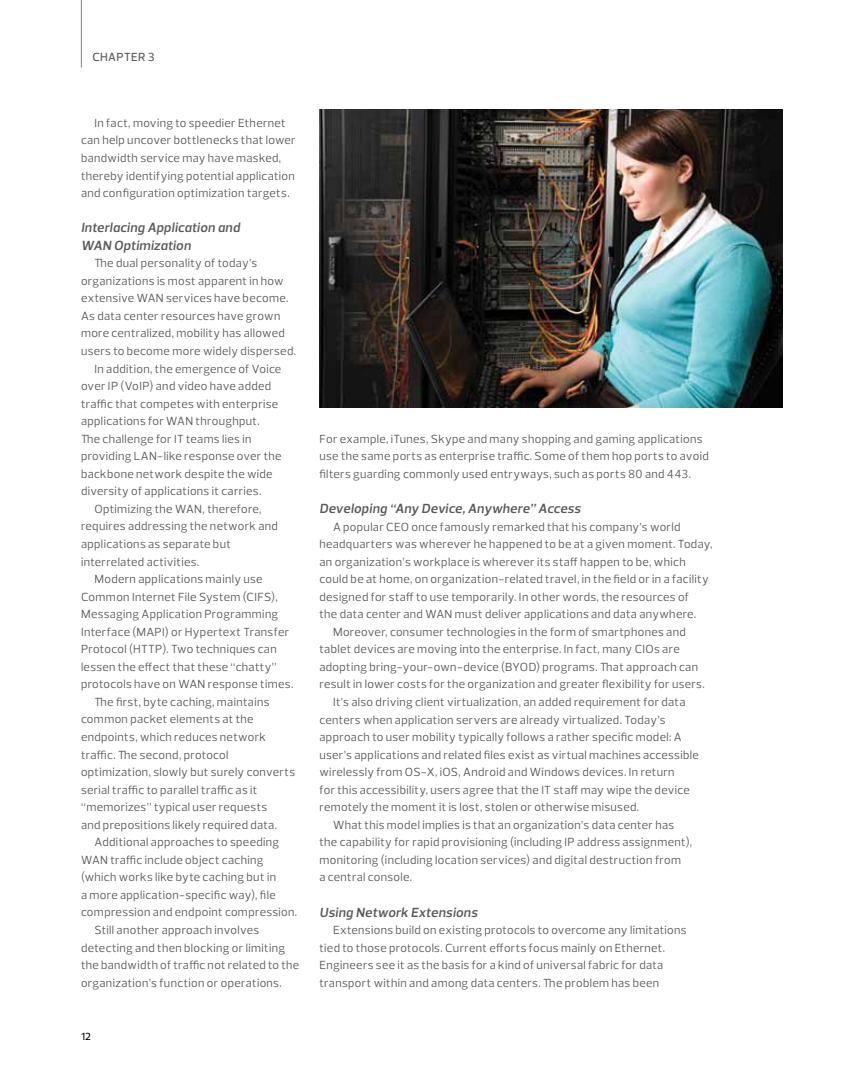
<style>
.page{position:relative;width:864px;height:1080px;background:#fff}
.page>*{position:absolute;margin:0;border:0;box-sizing:border-box;transform-origin:0 0}
.t1{font:italic 600 13.5px/17.5px "Prelo";letter-spacing:.02em;color:#58595b}
.t2{font:12px/17.5px "Prelo";letter-spacing:.03em;color:#58595b}
.t3{font:500 12px "Prelo";letter-spacing:.035em;color:#58595b}
.t4{font:500 10.5px "Prelo";color:#000}
</style>
<div class="page">
<hr style="left:81px;top:0;width:1px;height:68px;background:#808285">
<img style="left:320px;top:109px;width:463px;height:299px">
<p class="t3" style="left:92px;top:50px;width:64px">CHAPTER 3</p>
<p class="t2" style="left:81px;top:114px;width:216px;text-indent:14px">In fact, moving to speedier Ethernet can help uncover bottlenecks that lower bandwidth service may have masked, thereby identifying potential application and configuration optimization targets.</p>
<p class="t1" style="left:81px;top:219px;width:160px">Interlacing Application and<br>WAN Optimization</p>
<p class="t2" style="left:94px;top:255px;width:164px">The dual personality of today’s</p>
<p class="t2" style="left:81px;top:272px;width:204px">organizations is most apparent in how</p>
<p class="t2" style="left:81px;top:290px;width:209px">extensive WAN services have become.</p>
<p class="t2" style="left:81px;top:307px;width:201px">As data center resources have grown</p>
<p class="t2" style="left:81px;top:325px;width:205px">more centralized, mobility has allowed</p>
<p class="t2" style="left:81px;top:342px;width:217px">users to become more widely dispersed.</p>
<p class="t2" style="left:94px;top:360px;width:188px">In addition, the emergence of Voice</p>
<p class="t2" style="left:81px;top:377px;width:192px">over IP (VoIP) and video have added</p>
<p class="t2" style="left:81px;top:395px;width:199px">traffic that competes with enterprise</p>
<p class="t2" style="left:81px;top:412px;width:180px">applications for WAN throughput.</p>
<p class="t2" style="left:81px;top:430px;width:172px">The challenge for IT teams lies in</p>
<p class="t2" style="left:81px;top:447px;width:202px">providing LAN-like response over the</p>
<p class="t2" style="left:81px;top:465px;width:193px">backbone network despite the wide</p>
<p class="t2" style="left:81px;top:483px;width:182px">diversity of applications it carries.</p>
<p class="t2" style="left:94px;top:500px;width:169px">Optimizing the WAN, therefore,</p>
<p class="t2" style="left:81px;top:518px;width:198px">requires addressing the network and</p>
<p class="t2" style="left:81px;top:535px;width:152px">applications as separate but</p>
<p class="t2" style="left:81px;top:553px;width:120px">interrelated activities.</p>
<p class="t2" style="left:94px;top:570px;width:170px">Modern applications mainly use</p>
<p class="t2" style="left:81px;top:588px;width:198px">Common Internet File System (CIFS),</p>
<p class="t2" style="left:81px;top:605px;width:199px">Messaging Application Programming</p>
<p class="t2" style="left:81px;top:623px;width:210px">Interface (MAPI) or Hypertext Transfer</p>
<p class="t2" style="left:81px;top:640px;width:197px">Protocol (HTTP). Two techniques can</p>
<p class="t2" style="left:81px;top:658px;width:197px">lessen the effect that these “chatty”</p>
<p class="t2" style="left:81px;top:676px;width:214px">protocols have on WAN response times.</p>
<p class="t2" style="left:94px;top:693px;width:176px">The first, byte caching, maintains</p>
<p class="t2" style="left:81px;top:711px;width:174px">common packet elements at the</p>
<p class="t2" style="left:81px;top:728px;width:186px">endpoints, which reduces network</p>
<p class="t2" style="left:81px;top:746px;width:149px">traffic. The second, protocol</p>
<p class="t2" style="left:81px;top:763px;width:216px">optimization, slowly but surely converts</p>
<p class="t2" style="left:81px;top:781px;width:178px">serial traffic to parallel traffic as it</p>
<p class="t2" style="left:81px;top:798px;width:188px">“memorizes” typical user requests</p>
<p class="t2" style="left:81px;top:816px;width:198px">and prepositions likely required data.</p>
<p class="t2" style="left:94px;top:833px;width:186px">Additional approaches to speeding</p>
<p class="t2" style="left:81px;top:851px;width:184px">WAN traffic include object caching</p>
<p class="t2" style="left:81px;top:869px;width:197px">(which works like byte caching but in</p>
<p class="t2" style="left:81px;top:886px;width:196px">a more application-specific way), file</p>
<p class="t2" style="left:81px;top:904px;width:218px">compression and endpoint compression.</p>
<p class="t2" style="left:94px;top:921px;width:166px">Still another approach involves</p>
<p class="t2" style="left:81px;top:939px;width:206px">detecting and then blocking or limiting</p>
<p class="t2" style="left:81px;top:956px;width:220px">the bandwidth of traffic not related to the</p>
<p class="t2" style="left:81px;top:974px;width:202px">organization’s function or operations.</p>
<p class="t4" style="left:81px;top:1029px;width:12px">12</p>
<p class="t2" style="left:320px;top:430px;width:391px">For example, iTunes, Skype and many shopping and gaming applications use the same ports as enterprise traffic. Some of them hop ports to avoid filters guarding commonly used entryways, such as ports 80 and 443.</p>
<p class="t1" style="left:320px;top:500px;width:263px">Developing “Any Device, Anywhere” Access</p>
<p class="t2" style="left:333px;top:518px;width:349px">A popular CEO once famously remarked that his company’s world</p>
<p class="t2" style="left:320px;top:535px;width:395px">headquarters was wherever he happened to be at a given moment. Today,</p>
<p class="t2" style="left:320px;top:553px;width:368px">an organization’s workplace is wherever its staff happen to be, which</p>
<p class="t2" style="left:320px;top:570px;width:391px">could be at home, on organization-related travel, in the field or in a facility</p>
<p class="t2" style="left:320px;top:588px;width:371px">designed for staff to use temporarily. In other words, the resources of</p>
<p class="t2" style="left:320px;top:605px;width:378px">the data center and WAN must deliver applications and data anywhere.</p>
<p class="t2" style="left:333px;top:623px;width:354px">Moreover, consumer technologies in the form of smartphones and</p>
<p class="t2" style="left:320px;top:641px;width:362px">tablet devices are moving into the enterprise. In fact, many CIOs are</p>
<p class="t2" style="left:320px;top:658px;width:380px">adopting bring-your-own-device (BYOD) programs. That approach can</p>
<p class="t2" style="left:320px;top:676px;width:387px">result in lower costs for the organization and greater flexibility for users.</p>
<p class="t2" style="left:333px;top:693px;width:354px">It’s also driving client virtualization, an added requirement for data</p>
<p class="t2" style="left:320px;top:711px;width:348px">centers when application servers are already virtualized. Today’s</p>
<p class="t2" style="left:320px;top:728px;width:364px">approach to user mobility typically follows a rather specific model: A</p>
<p class="t2" style="left:320px;top:746px;width:381px">user’s applications and related files exist as virtual machines accessible</p>
<p class="t2" style="left:320px;top:763px;width:357px">wirelessly from OS-X, iOS, Android and Windows devices. In return</p>
<p class="t2" style="left:320px;top:781px;width:372px">for this accessibility, users agree that the IT staff may wipe the device</p>
<p class="t2" style="left:320px;top:798px;width:321px">remotely the moment it is lost, stolen or otherwise misused.</p>
<p class="t2" style="left:333px;top:816px;width:343px">What this model implies is that an organization’s data center has</p>
<p class="t2" style="left:320px;top:834px;width:374px">the capability for rapid provisioning (including IP address assignment),</p>
<p class="t2" style="left:320px;top:851px;width:363px">monitoring (including location services) and digital destruction from</p>
<p class="t2" style="left:320px;top:869px;width:94px">a central console.</p>
<p class="t1" style="left:320px;top:903px;width:160px">Using Network Extensions</p>
<p class="t2" style="left:320px;top:921px;width:369px;text-indent:14px">Extensions build on existing protocols to overcome any limitations tied to those protocols. Current efforts focus mainly on Ethernet.<br>Engineers see it as the basis for a kind of universal fabric for data transport within and among data centers. The problem has been</p>
</div>
